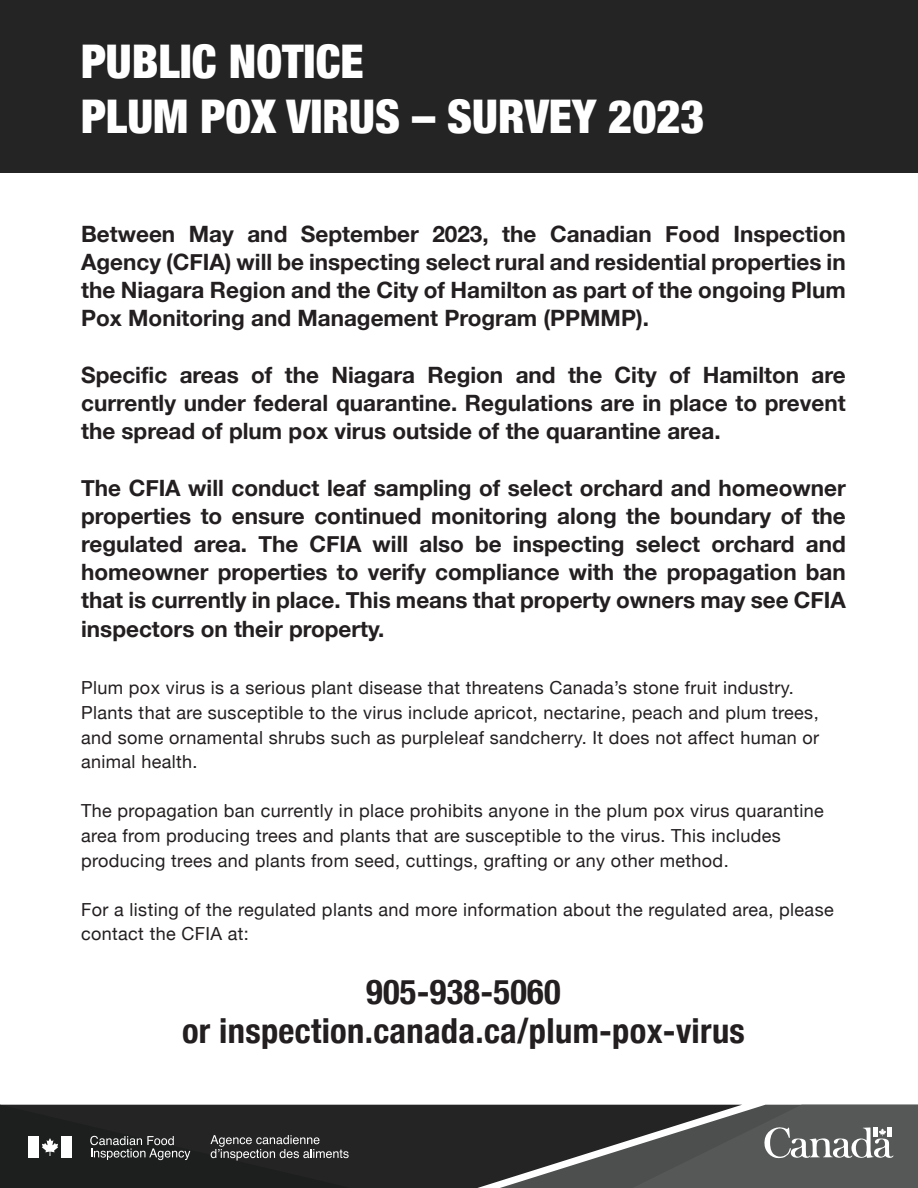
<style>
.page{position:relative;width:918px;height:1188px;background:#fff}
.page>*{position:absolute;margin:0;border:0;box-sizing:border-box;transform-origin:0 0}
.t1{font:900 condensed 46.35px/55.7px "Helvetica Neue";color:#fff}
.t2{font:700 condensed 34.5px/39px "Helvetica Neue";letter-spacing:.01em;color:#231f20;text-align:center}
.t3{font:700 22.5px/28.2px "Helvetica Neue";color:#231f20;text-align:justify}
.t4{font:18px/24.6px "Helvetica Neue";letter-spacing:.02em;color:#231f20}
</style>
<div class="page">
<div style="left:0;top:0;width:918px;height:173px;background:#242424"></div>
<div style="left:351px;top:1105px;width:149px;height:83px;background:#242424"></div>
<svg style="left:500px;top:1105px;width:418px;height:83px;background:#555656"></svg>
<svg style="left:0;top:1105px;width:351px;height:83px;background:#2e2e2e"></svg>
<h1 class="t1" style="left:81px;top:31px;width:625px">PUBLIC NOTICE<br>PLUM POX VIRUS – SURVEY 2023</h1>
<p class="t3" style="left:81px;top:220px;width:766px">Between May and September 2023, the Canadian Food Inspection Agency (CFIA) will be inspecting select rural and residential properties in the Niagara Region and the City of Hamilton as part of the ongoing Plum Pox Monitoring and Management Program (PPMMP).</p>
<p class="t3" style="left:81px;top:361px;width:766px">Specific areas of the Niagara Region and the City of Hamilton are currently under federal quarantine. Regulations are in place to prevent the spread of plum pox virus outside of the quarantine area.</p>
<p class="t3" style="left:81px;top:474px;width:766px">The CFIA will conduct leaf sampling of select orchard and homeowner properties to ensure continued monitoring along the boundary of the regulated area. The CFIA will also be inspecting select orchard and homeowner properties to verify compliance with the propagation ban that is currently in place. This means that property owners may see CFIA inspectors on their property.</p>
<p class="t4" style="left:81px;top:677px;width:740px">Plum pox virus is a serious plant disease that threatens Canada’s stone fruit industry.<br>Plants that are susceptible to the virus include apricot, nectarine, peach and plum trees, and some ornamental shrubs such as purpleleaf sandcherry. It does not affect human or animal health.</p>
<p class="t4" style="left:81px;top:800px;width:744px">The propagation ban currently in place prohibits anyone in the plum pox virus quarantine area from producing trees and plants that are susceptible to the virus. This includes producing trees and plants from seed, cuttings, grafting or any other method.</p>
<p class="t4" style="left:81px;top:898px;width:754px">For a listing of the regulated plants and more information about the regulated area, please contact the CFIA at:</p>
<h2 class="t2" style="left:182px;top:970px;width:564px">905-938-5060<br>or inspection.canada.ca/plum-pox-virus</h2>
</div>
